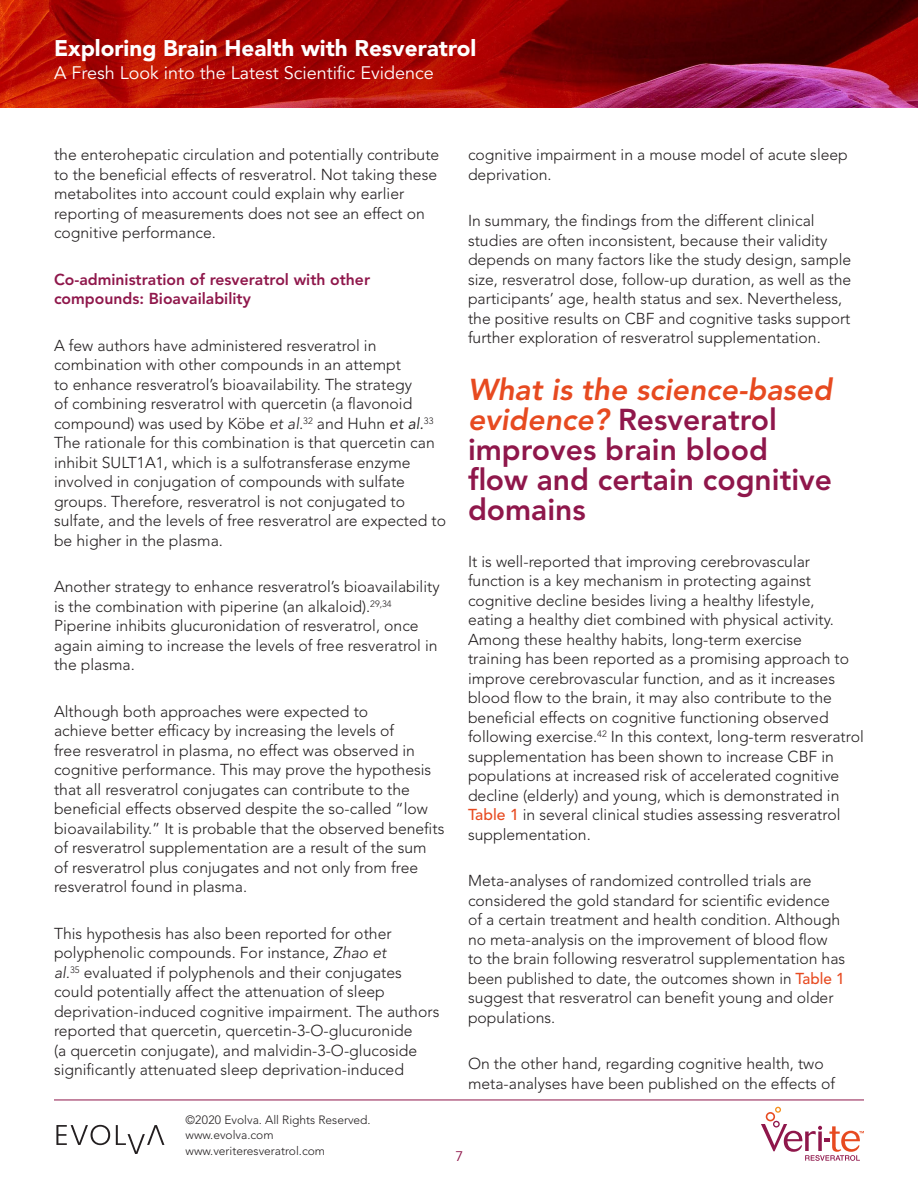
<style>
.page{position:relative;width:918px;height:1188px;background:#fff}
.page>*{position:absolute;margin:0;border:0;box-sizing:border-box;transform-origin:0 0}
.subhead{font:800 30px/30px "Avenir LT Std";color:#8f174b}
.t1{font:900 22.5px "Avenir LT Std";color:#fff}
.t2{font:18px "Avenir LT Std";color:#fff}
.subhead-2{font:300 15.75px/19.5px "Avenir LT Std";color:#231f20}
.subhead-3{font:800 15.75px/19.5px "Avenir LT Std";color:#8f174b}
.t3{font:13.5px "Trade Gothic";color:#8f174b}
.t4{font:300 12px "Avenir LT Std";color:#231f20}
.s1{font-style:italic}
.s2{font-weight:400;font-style:italic}
.s3{font-style:italic;color:#e74a20}
.s4{font-weight:500;color:#e74a20}
</style>
<div class="page">
<svg style="left:761px;top:1107px;width:103px;height:54px"></svg>
<hr style="left:54px;top:1100px;width:810px;height:1px;background:#8f174b">
<img style="left:0;top:0;width:918px;height:108px">
<svg style="left:56px;top:1125px;width:54px;height:20px"></svg>
<svg style="left:116px;top:1125px;width:48px;height:29px"></svg>
<p class="t1" style="left:54px;top:34px;width:424px">Exploring Brain Health with Resveratrol</p>
<p class="t2" style="left:54px;top:62px;width:381px">A Fresh Look into the Latest Scientific Evidence</p>
<p class="subhead-2" style="left:54px;top:145px;width:387px">the enterohepatic circulation and potentially contribute to the beneficial effects of resveratrol. Not taking these metabolites into account could explain why earlier reporting of measurements does not see an effect on cognitive performance.</p>
<p class="subhead-3" style="left:54px;top:270px;width:318px">Co-administration of resveratrol with other compounds: Bioavailability</p>
<p class="subhead-2" style="left:54px;top:336px;width:394px">A few authors have administered resveratrol in combination with other compounds in an attempt<br>to enhance resveratrol’s bioavailability. The strategy<br>of combining resveratrol with quercetin (a flavonoid compound) was used by Köbe <span class="s1">et al.</span><sup>32</sup> and Huhn <span class="s2">et al.</span><sup>33<br></sup>The rationale for this combination is that quercetin can inhibit SULT1A1, which is a sulfotransferase enzyme involved in conjugation of compounds with sulfate groups. Therefore, resveratrol is not conjugated to sulfate, and the levels of free resveratrol are expected to be higher in the plasma.</p>
<p class="subhead-2" style="left:54px;top:577px;width:387px">Another strategy to enhance resveratrol’s bioavailability is the combination with piperine (an alkaloid).<sup>29,34<br></sup>Piperine inhibits glucuronidation of resveratrol, once again aiming to increase the levels of free resveratrol in the plasma.</p>
<p class="subhead-2" style="left:54px;top:702px;width:392px">Although both approaches were expected to<br>achieve better efficacy by increasing the levels of<br>free resveratrol in plasma, no effect was observed in cognitive performance. This may prove the hypothesis that all resveratrol conjugates can contribute to the beneficial effects observed despite the so-called “low bioavailability.” It is probable that the observed benefits of resveratrol supplementation are a result of the sum of resveratrol plus conjugates and not only from free resveratrol found in plasma.</p>
<p class="subhead-2" style="left:54px;top:924px;width:387px">This hypothesis has also been reported for other polyphenolic compounds. For instance, <span class="s1">Zhao et<br>al.</span><sup>35</sup> evaluated if polyphenols and their conjugates could potentially affect the attenuation of sleep deprivation-induced cognitive impairment. The authors reported that quercetin, quercetin-3-O-glucuronide<br>(a quercetin conjugate), and malvidin-3-O-glucoside significantly attenuated sleep deprivation-induced</p>
<p class="t4" style="left:186px;top:1112px;width:187px">©2020 Evolva. All Rights Reserved.</p>
<p class="t4" style="left:186px;top:1127px;width:90px">www.evolva.com</p>
<p class="t4" style="left:186px;top:1144px;width:141px">www.veriteresveratrol.com</p>
<p class="subhead-2" style="left:468px;top:145px;width:381px">cognitive impairment in a mouse model of acute sleep deprivation.</p>
<p class="subhead-2" style="left:468px;top:211px;width:385px">In summary, the findings from the different clinical studies are often inconsistent, because their validity depends on many factors like the study design, sample size, resveratrol dose, follow-up duration, as well as the participants’ age, health status and sex. Nevertheless, the positive results on CBF and cognitive tasks support further exploration of resveratrol supplementation.</p>
<p class="subhead" style="left:468px;top:375px;width:365px"><span class="s3">What is the science-based evidence?</span> Resveratrol improves brain blood flow and certain cognitive domains</p>
<p class="subhead-2" style="left:468px;top:552px;width:397px">It is well-reported that improving cerebrovascular function is a key mechanism in protecting against cognitive decline besides living a healthy lifestyle,<br>eating a healthy diet combined with physical activity.<br>Among these healthy habits, long-term exercise<br>training has been reported as a promising approach to improve cerebrovascular function, and as it increases blood flow to the brain, it may also contribute to the beneficial effects on cognitive functioning observed following exercise.<sup>42</sup> In this context, long-term resveratrol supplementation has been shown to increase CBF in populations at increased risk of accelerated cognitive decline (elderly) and young, which is demonstrated in <span class="s4">Table 1</span> in several clinical studies assessing resveratrol supplementation.</p>
<p class="subhead-2" style="left:468px;top:871px;width:379px">Meta-analyses of randomized controlled trials are considered the gold standard for scientific evidence of a certain treatment and health condition. Although no meta-analysis on the improvement of blood flow to the brain following resveratrol supplementation has been published to date, the outcomes shown in <span class="s4">Table 1 </span>suggest that resveratrol can benefit young and older populations.</p>
<p class="subhead-2" style="left:468px;top:1054px;width:369px">On the other hand, regarding cognitive health, two meta-analyses have been published on the effects of</p>
<p class="t3" style="left:455px;top:1148px;width:10px">7</p>
</div>
